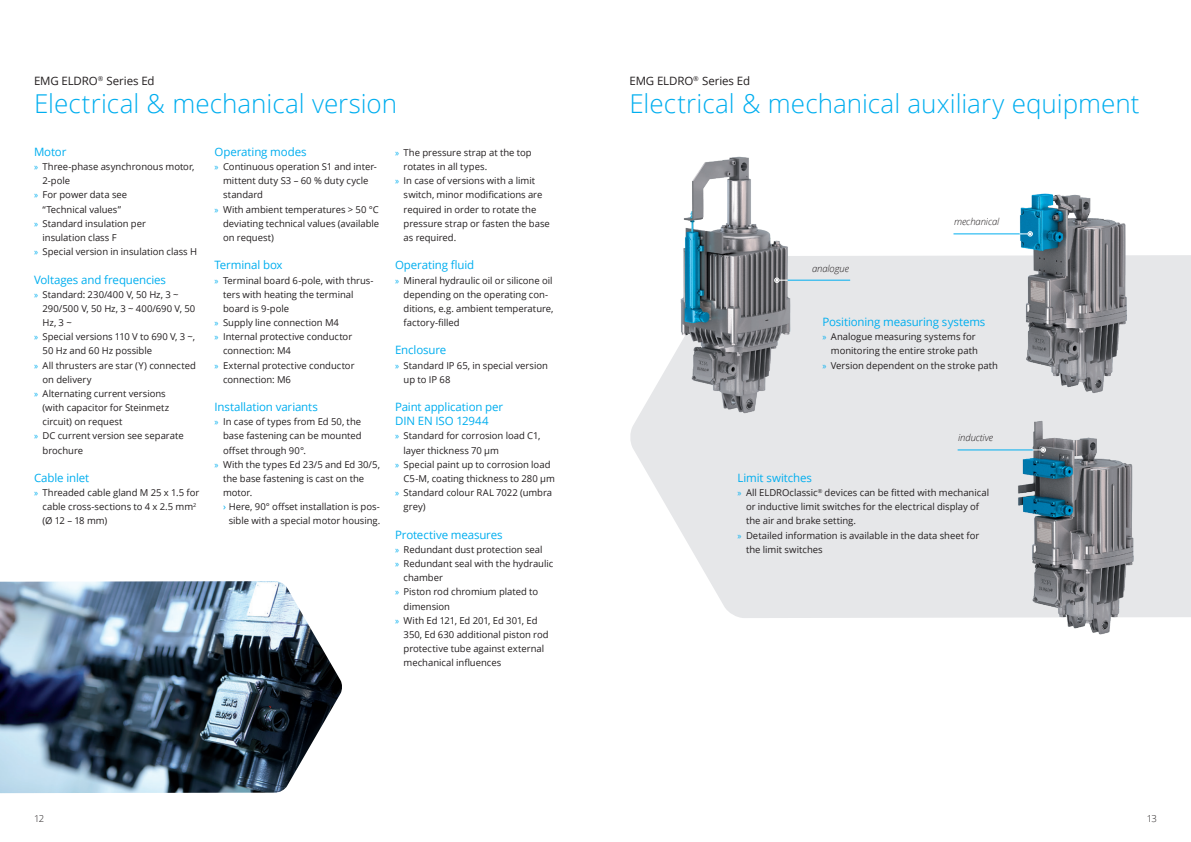
<style>
.page{position:relative;width:1191px;height:842px;background:#fff}
.page>*{position:absolute;margin:0;border:0;box-sizing:border-box;transform-origin:0 0}
.t1{font:300 26px "Open Sans";color:#00aeef}
.t2{font:11.5px/14.2px "Open Sans";letter-spacing:-.01em;color:#00aeef}
.t3{font:11.5px "Open Sans";letter-spacing:-.01em;color:#231f20}
.t4{font:9.5px/14.2px "Open Sans";color:#231f20}
.t5{font:italic 300 9.5px "Open Sans";letter-spacing:-.01em;color:#231f20}
.t6{font:300 9.5px "Open Sans";color:#231f20}
.s1{font-family:"Myriad Pro";color:#00aeef}
.s2{color:#00aeef}
</style>
<div class="page">
<svg style="left:630px;top:255px;width:561px;height:363px;fill:#e6e7e9"></svg>
<img style="left:0;top:581px;width:342px;height:212px">
<img style="left:873px;top:193px;width:279px;height:209px">
<img style="left:648px;top:156px;width:163px;height:271px">
<img style="left:878px;top:406px;width:274px;height:229px">
<hr style="left:787px;top:280px;width:63px;height:1px;background:#00aeef">
<svg style="left:774px;top:278px;width:13px;height:5px"></svg>
<hr style="left:953px;top:234px;width:69px;height:1px;background:#00aeef">
<svg style="left:1019px;top:231px;width:13px;height:5px"></svg>
<hr style="left:957px;top:450px;width:77px;height:1px;background:#00aeef">
<svg style="left:1032px;top:447px;width:13px;height:5px"></svg>
<p class="t3" style="left:34px;top:73px;width:122px">EMG ELDRO<sup>®</sup> Series Ed</p>
<h1 class="t1" style="left:34px;top:86px;width:365px">Electrical &amp; mechanical version</h1>
<p class="t2" style="left:34px;top:144px;width:34px">Motor</p>
<p class="t4" style="left:34px;top:159px;width:162px"><span class="s1">»</span> Three-phase asynchronous motor,</p>
<p class="t4" style="left:43px;top:173px;width:29px">2-pole</p>
<p class="t4" style="left:34px;top:188px;width:95px"><span class="s1">»</span> For power data see</p>
<p class="t4" style="left:43px;top:202px;width:80px">“Technical values”</p>
<p class="t4" style="left:34px;top:216px;width:113px"><span class="s1">»</span> Standard insulation per</p>
<p class="t4" style="left:43px;top:230px;width:76px">insulation class F</p>
<p class="t4" style="left:34px;top:244px;width:165px"><span class="s1">»</span> Special version in insulation class H</p>
<p class="t2" style="left:34px;top:272px;width:134px">Voltages and frequencies</p>
<p class="t4" style="left:34px;top:287px;width:146px"><span class="s1">»</span> Standard: 230/400 V, 50 Hz, 3 ~</p>
<p class="t4" style="left:43px;top:301px;width:154px">290/500 V, 50 Hz, 3 ~ 400/690 V, 50</p>
<p class="t4" style="left:43px;top:315px;width:31px">Hz, 3 ~</p>
<p class="t4" style="left:34px;top:329px;width:163px"><span class="s1">»</span> Special versions 110 V to 690 V, 3 ~,</p>
<p class="t4" style="left:43px;top:344px;width:111px">50 Hz and 60 Hz possible</p>
<p class="t4" style="left:34px;top:358px;width:163px"><span class="s1">»</span> All thrusters are star (Y) connected</p>
<p class="t4" style="left:43px;top:372px;width:51px">on delivery</p>
<p class="t4" style="left:34px;top:386px;width:133px"><span class="s1">»</span> Alternating current versions</p>
<p class="t4" style="left:43px;top:400px;width:128px">(with capacitor for Steinmetz</p>
<p class="t4" style="left:43px;top:414px;width:81px">circuit) on request</p>
<p class="t4" style="left:34px;top:429px;width:151px"><span class="s1">»</span> DC current version see separate</p>
<p class="t4" style="left:43px;top:443px;width:42px">brochure</p>
<p class="t2" style="left:34px;top:470px;width:57px">Cable inlet</p>
<p class="t4" style="left:43px;top:485px;width:158px;text-indent:-9px"><span class="s1">»</span> Threaded cable gland M 25 x 1.5 for cable cross-sections to 4 x 2.5 mm<sup>2 </sup>(Ø 12 – 18 mm)</p>
<p class="t2" style="left:214px;top:144px;width:93px">Operating modes</p>
<p class="t4" style="left:214px;top:159px;width:164px"><span class="s1">»</span> Continuous operation S1 and inter-</p>
<p class="t4" style="left:223px;top:173px;width:147px">mittent duty S3 – 60 % duty cycle</p>
<p class="t4" style="left:223px;top:188px;width:42px">standard</p>
<p class="t4" style="left:214px;top:202px;width:166px"><span class="s1">»</span> With ambient temperatures &gt; 50 °C</p>
<p class="t4" style="left:223px;top:216px;width:158px">deviating technical values (available</p>
<p class="t4" style="left:223px;top:230px;width:52px">on request)</p>
<p class="t2" style="left:214px;top:258px;width:70px">Terminal box</p>
<p class="t4" style="left:214px;top:273px;width:161px"><span class="s1">»</span> Terminal board 6-pole, with thrus-</p>
<p class="t4" style="left:223px;top:287px;width:132px">ters with heating the terminal</p>
<p class="t4" style="left:223px;top:301px;width:68px">board is 9-pole</p>
<p class="t4" style="left:214px;top:315px;width:126px"><span class="s1">»</span> Supply line connection M4</p>
<p class="t4" style="left:214px;top:329px;width:139px"><span class="s1">»</span> Internal protective conductor</p>
<p class="t4" style="left:223px;top:344px;width:69px">connection: M4</p>
<p class="t4" style="left:214px;top:358px;width:141px"><span class="s1">»</span> External protective conductor</p>
<p class="t4" style="left:223px;top:372px;width:69px">connection: M6</p>
<p class="t2" style="left:214px;top:399px;width:105px">Installation variants</p>
<p class="t4" style="left:214px;top:414px;width:148px"><span class="s1">»</span> In case of types from Ed 50, the</p>
<p class="t4" style="left:223px;top:429px;width:140px">base fastening can be mounted</p>
<p class="t4" style="left:223px;top:443px;width:85px">offset through 90°.</p>
<p class="t4" style="left:214px;top:457px;width:167px"><span class="s1">»</span> With the types Ed 23/5 and Ed 30/5,</p>
<p class="t4" style="left:223px;top:471px;width:143px">the base fastening is cast on the</p>
<p class="t4" style="left:223px;top:485px;width:31px">motor.</p>
<p class="t4" style="left:223px;top:499px;width:158px"><span class="s2">›</span> Here, 90° offset installation is pos-</p>
<p class="t4" style="left:229px;top:514px;width:153px">sible with a special motor housing.</p>
<p class="t4" style="left:395px;top:145px;width:138px"><span class="s1">»</span> The pressure strap at the top</p>
<p class="t4" style="left:403px;top:159px;width:85px">rotates in all types.</p>
<p class="t4" style="left:395px;top:173px;width:142px"><span class="s1">»</span> In case of versions with a limit</p>
<p class="t4" style="left:403px;top:188px;width:140px">switch, minor modifications are</p>
<p class="t4" style="left:403px;top:202px;width:134px">required in order to rotate the</p>
<p class="t4" style="left:403px;top:216px;width:148px">pressure strap or fasten the base</p>
<p class="t4" style="left:403px;top:230px;width:54px">as required.</p>
<p class="t2" style="left:395px;top:258px;width:81px">Operating fluid</p>
<p class="t4" style="left:403px;top:273px;width:151px;text-indent:-9px"><span class="s1">»</span> Mineral hydraulic oil or silicone oil depending on the operating con&shy;ditions, e.g. ambient temperature, factory-filled</p>
<p class="t2" style="left:395px;top:343px;width:53px">Enclosure</p>
<p class="t4" style="left:403px;top:358px;width:146px;text-indent:-9px"><span class="s1">»</span> Standard IP 65, in special version up to IP 68</p>
<p class="t2" style="left:395px;top:399px;width:110px">Paint application per<br>DIN EN ISO 12944</p>
<p class="t4" style="left:395px;top:429px;width:147px"><span class="s1">»</span> Standard for corrosion load C1,</p>
<p class="t4" style="left:403px;top:443px;width:97px">layer thickness 70 μm</p>
<p class="t4" style="left:395px;top:457px;width:157px"><span class="s1">»</span> Special paint up to corrosion load</p>
<p class="t4" style="left:403px;top:471px;width:153px">C5-M, coating thickness to 280 μm</p>
<p class="t4" style="left:395px;top:485px;width:159px"><span class="s1">»</span> Standard colour RAL 7022 (umbra</p>
<p class="t4" style="left:403px;top:499px;width:23px">grey)</p>
<p class="t2" style="left:395px;top:527px;width:109px">Protective measures</p>
<p class="t4" style="left:395px;top:542px;width:149px"><span class="s1">»</span> Redundant dust protection seal</p>
<p class="t4" style="left:395px;top:556px;width:160px"><span class="s1">»</span> Redundant seal with the hydraulic</p>
<p class="t4" style="left:403px;top:570px;width:41px">chamber</p>
<p class="t4" style="left:395px;top:584px;width:145px"><span class="s1">»</span> Piston rod chromium plated to</p>
<p class="t4" style="left:403px;top:599px;width:48px">dimension</p>
<p class="t4" style="left:395px;top:613px;width:144px"><span class="s1">»</span> With Ed 121, Ed 201, Ed 301, Ed</p>
<p class="t4" style="left:403px;top:627px;width:147px">350, Ed 630 additional piston rod</p>
<p class="t4" style="left:403px;top:641px;width:142px">protective tube against external</p>
<p class="t4" style="left:403px;top:655px;width:99px">mechanical influences</p>
<p class="t3" style="left:629px;top:73px;width:122px">EMG ELDRO<sup>®</sup> Series Ed</p>
<h1 class="t1" style="left:629px;top:86px;width:511px">Electrical &amp; mechanical auxiliary equipment</h1>
<p class="t5" style="left:812px;top:261px;width:38px">analogue</p>
<p class="t5" style="left:954px;top:215px;width:47px">mechanical</p>
<p class="t2" style="left:822px;top:314px;width:165px">Positioning measuring systems</p>
<p class="t4" style="left:822px;top:329px;width:155px"><span class="s1">»</span> Analogue measuring systems for</p>
<p class="t4" style="left:831px;top:344px;width:149px">monitoring the entire stroke path</p>
<p class="t4" style="left:822px;top:358px;width:177px"><span class="s1">»</span> Version dependent on the stroke path</p>
<p class="t5" style="left:958px;top:431px;width:36px">inductive</p>
<p class="t2" style="left:737px;top:470px;width:76px">Limit switches</p>
<p class="t4" style="left:737px;top:485px;width:253px"><span class="s1">»</span> All ELDROclassic<sup>®</sup> devices can be fitted with mechanical</p>
<p class="t4" style="left:746px;top:499px;width:235px">or inductive limit switches for the electrical display of</p>
<p class="t4" style="left:746px;top:514px;width:112px">the air and brake setting.</p>
<p class="t4" style="left:737px;top:528px;width:243px"><span class="s1">»</span> Detailed information is available in the data sheet for</p>
<p class="t4" style="left:746px;top:542px;width:78px">the limit switches</p>
<p class="t6" style="left:34px;top:812px;width:12px">12</p>
<p class="t6" style="left:1146px;top:812px;width:12px">13</p>
</div>
